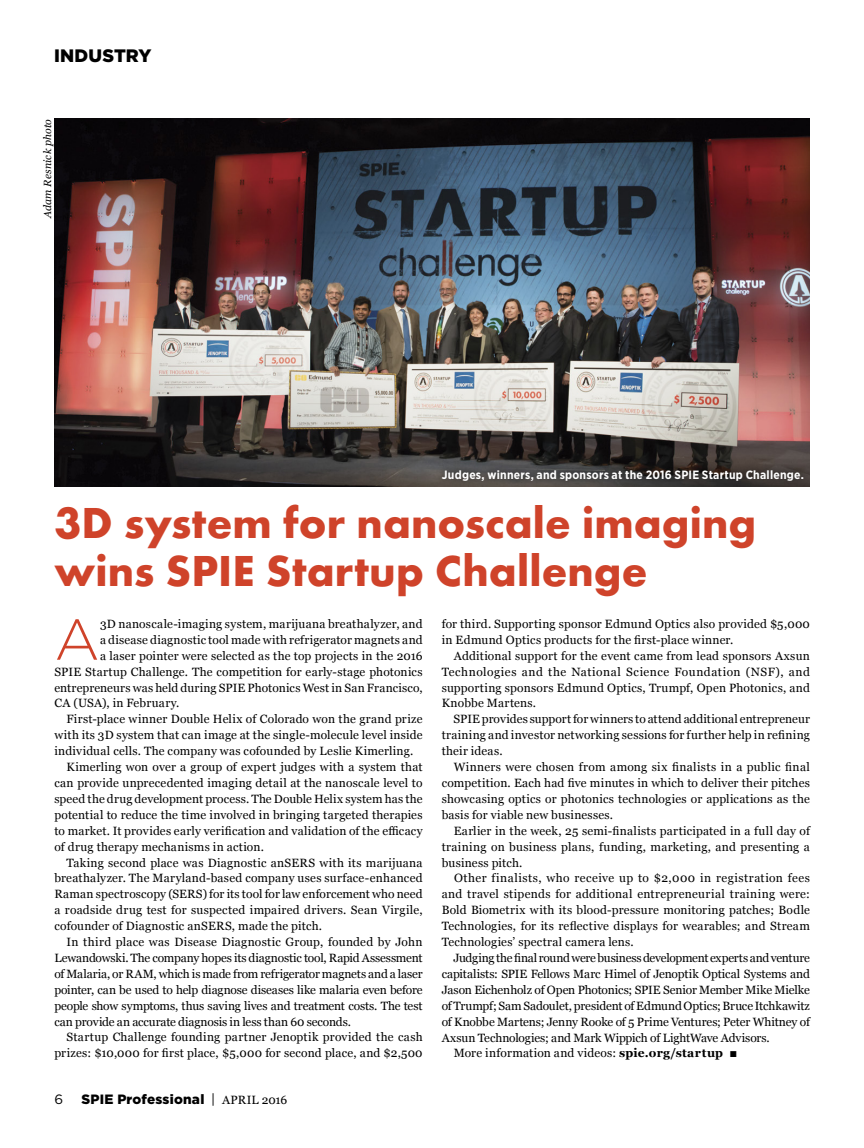
<style>
.page{position:relative;width:864px;height:1148px;background:#fff}
.page>*{position:absolute;margin:0;border:0;box-sizing:border-box;transform-origin:0 0}
.t1{font:300 57.45px "Gotham";color:#cf432a}
.t2{font:700 45px/48px "Futura T";letter-spacing:.005em;color:#cf432a}
.t3{font:900 30px "Gotham";color:#000}
.t4{font:900 18px "Gotham";letter-spacing:.01em;color:#000}
.t5{font:900 13.5px "Gotham";letter-spacing:.015em;color:#000}
.t6{font:13.5px "Gotham";color:#000}
.t7{font:12px/15.9px "Georgia";letter-spacing:.005em;color:#000;text-align:justify}
.t8{font:12px "Georgia";letter-spacing:-.015em;color:#000}
.t9{font:12px "Georgia";letter-spacing:.025em;color:#000}
.t10{font:12px "Georgia";letter-spacing:-.025em;color:#000}
.t11{font:700 12px "Gotham Narrow";letter-spacing:.02em;color:#fff}
.t12{font:italic 10.5px "Georgia";letter-spacing:.015em;color:#000}
.s1{font-weight:700}
.s2{font-weight:400}
.s3{font-family:"Georgia";font-weight:400;font-size:12px}
</style>
<div class="page">
<img style="left:54px;top:119px;width:756px;height:367px">
<div style="left:435px;top:461px;width:375px;height:26px;background:#000;opacity:.75"></div>
<h3 class="t4" style="left:54px;top:43px;width:99px">INDUSTRY</h3>
<p class="t12" style="left:40px;top:218px;width:101px;rotate:-90deg">Adam Resnick photo</p>
<p class="t11" style="left:442px;top:466px;width:364px">Judges, winners, and sponsors at the 2016 SPIE Startup Challenge.</p>
<h2 class="t2" style="left:54px;top:499px;width:703px">3D system for nanoscale imaging wins SPIE Startup Challenge</h2>
<h1 class="t1" style="left:54px;top:603px;width:47px">A</h1>
<p class="t7" style="left:100px;top:615px;width:324px">3D nanoscale-imaging system, marijuana breathalyzer, and</p>
<p class="t7" style="left:442px;top:615px;width:370px">for third. Supporting sponsor Edmund Optics also provided $5,000 in Edmund Optics products for the first-place winner.</p>
<p class="t7" style="left:442px;top:647px;width:370px;text-indent:12px">Additional support for the event came from lead sponsors Axsun Technologies and the National Science Foundation (NSF), and supporting sponsors Edmund Optics, Trumpf, Open Photonics, and Knobbe Martens.</p>
<p class="t7" style="left:442px;top:710px;width:370px;text-indent:12px">SPIE provides support for winners to attend additional entrepreneur training and investor networking sessions for further help in refining their ideas.</p>
<p class="t7" style="left:442px;top:758px;width:370px;text-indent:12px">Winners were chosen from among six finalists in a public final competition. Each had five minutes in which to deliver their pitches showcasing optics or photonics technologies or applications as the basis for viable new businesses.</p>
<p class="t7" style="left:442px;top:822px;width:370px;text-indent:12px">Earlier in the week, 25 semi-finalists participated in a full day of training on business plans, funding, marketing, and presenting a business pitch.</p>
<p class="t7" style="left:442px;top:869px;width:370px;text-indent:12px">Other finalists, who receive up to $2,000 in registration fees and travel stipends for additional entrepreneurial training were:<br>Bold Biometrix with its blood-pressure monitoring patches; Bodle Technologies, for its reflective displays for wearables; and Stream Technologies’ spectral camera lens.</p>
<p class="t10" style="left:453px;top:949px;width:358px">Judging the final round were business development experts and venture</p>
<p class="t7" style="left:442px;top:965px;width:370px">capitalists: SPIE Fellows Marc Himel of Jenoptik Optical Systems and</p>
<p class="t8" style="left:442px;top:980px;width:370px">Jason Eichenholz of Open Photonics; SPIE Senior Member Mike Mielke</p>
<p class="t8" style="left:442px;top:996px;width:370px">of Trumpf; Sam Sadoulet, president of Edmund Optics; Bruce Itchkawitz</p>
<p class="t8" style="left:442px;top:1012px;width:370px">of Knobbe Martens; Jenny Rooke of 5 Prime Ventures; Peter Whitney of</p>
<p class="t7" style="left:442px;top:1028px;width:330px">Axsun Technologies; and Mark Wippich of LightWave Advisors.</p>
<p class="t7" style="left:454px;top:1044px;width:271px">More information and videos: <span class="s1">spie.org/startup</span></p>
<h3 class="t3" style="left:729px;top:1026px;width:10px">.</h3>
<p class="t7" style="left:100px;top:631px;width:324px">a disease diagnostic tool made with refrigerator magnets and</p>
<p class="t7" style="left:100px;top:647px;width:324px">a laser pointer were selected as the top projects in the 2016</p>
<p class="t7" style="left:54px;top:663px;width:370px">SPIE Startup Challenge. The competition for early-stage photonics</p>
<p class="t7" style="left:54px;top:679px;width:370px">entrepreneurs was held during SPIE Photonics West in San Francisco,</p>
<p class="t7" style="left:54px;top:695px;width:127px">CA (USA), in February.</p>
<p class="t7" style="left:66px;top:710px;width:358px">First-place winner Double Helix of Colorado won the grand prize</p>
<p class="t7" style="left:54px;top:726px;width:370px">with its 3D system that can image at the single-molecule level inside</p>
<p class="t7" style="left:54px;top:742px;width:360px">individual cells. The company was cofounded by Leslie Kimerling.</p>
<p class="t7" style="left:66px;top:758px;width:358px">Kimerling won over a group of expert judges with a system that</p>
<p class="t7" style="left:54px;top:774px;width:370px">can provide unprecedented imaging detail at the nanoscale level to</p>
<p class="t7" style="left:54px;top:790px;width:370px">speed the drug development process. The Double Helix system has the</p>
<p class="t7" style="left:54px;top:806px;width:370px">potential to reduce the time involved in bringing targeted therapies</p>
<p class="t7" style="left:54px;top:822px;width:370px">to market. It provides early verification and validation of the efficacy</p>
<p class="t7" style="left:54px;top:838px;width:211px">of drug therapy mechanisms in action.</p>
<p class="t7" style="left:66px;top:854px;width:358px">Taking second place was Diagnostic anSERS with its marijuana</p>
<p class="t7" style="left:54px;top:869px;width:370px">breathalyzer. The Maryland-based company uses surface-enhanced</p>
<p class="t7" style="left:54px;top:885px;width:370px">Raman spectroscopy (SERS) for its tool for law enforcement who need</p>
<p class="t9" style="left:54px;top:901px;width:370px">a roadside drug test for suspected impaired drivers. Sean Virgile,</p>
<p class="t7" style="left:54px;top:917px;width:269px">cofounder of Diagnostic anSERS, made the pitch.</p>
<p class="t9" style="left:67px;top:933px;width:358px">In third place was Disease Diagnostic Group, founded by John</p>
<p class="t7" style="left:54px;top:949px;width:370px">Lewandowski. The company hopes its diagnostic tool, Rapid Assessment</p>
<p class="t7" style="left:54px;top:965px;width:370px">of Malaria, or RAM, which is made from refrigerator magnets and a laser</p>
<p class="t7" style="left:54px;top:981px;width:370px">pointer, can be used to help diagnose diseases like malaria even before</p>
<p class="t7" style="left:54px;top:997px;width:370px">people show symptoms, thus saving lives and treatment costs. The test</p>
<p class="t7" style="left:54px;top:1013px;width:298px">can provide an accurate diagnosis in less than 60 seconds.</p>
<p class="t7" style="left:66px;top:1028px;width:358px">Startup Challenge founding partner Jenoptik provided the cash</p>
<p class="t7" style="left:54px;top:1044px;width:370px">prizes: $10,000 for first place, $5,000 for second place, and $2,500</p>
<p class="t6" style="left:54px;top:1091px;width:10px">6</p>
<p class="t5" style="left:81px;top:1090px;width:208px">SPIE Professional <span class="s2">|</span> <span class="s3">APRIL 2016</span></p>
</div>
